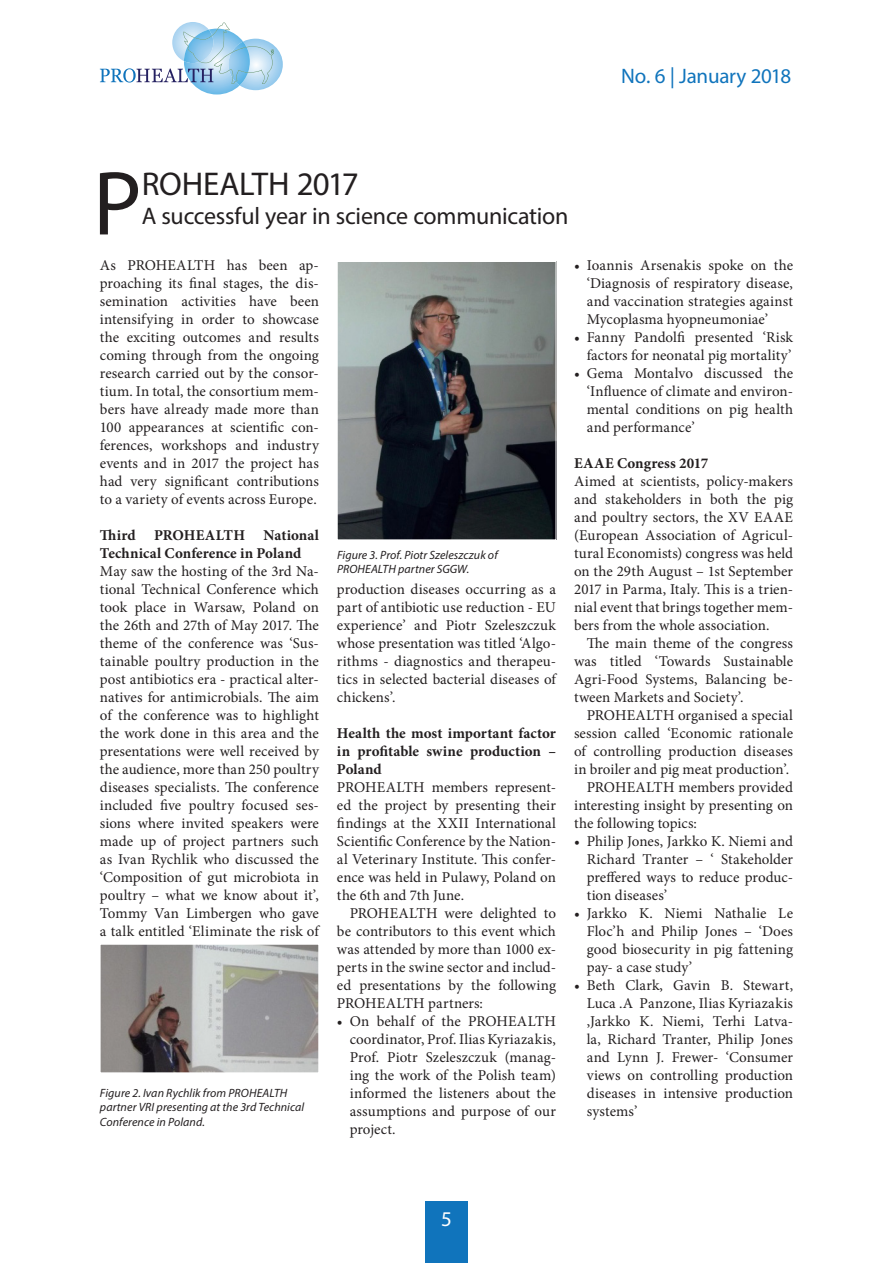
<style>
.page{position:relative;width:893px;height:1263px;background:#fff}
.page>*{position:absolute;margin:0;border:0;box-sizing:border-box;transform-origin:0 0}
.Heading_1{font:91.8px "Myriad Pro";color:#231f20}
.Heading_1-2{font:33px "Myriad Pro";letter-spacing:-.01em;color:#231f20}
.Heading_1-3{font:24px "Myriad Pro";letter-spacing:-.01em;color:#231f20}
.t1{font:21px "Myriad Pro";letter-spacing:-.01em;color:#1074bc}
.t2{font:21px "Myriad Pro";color:#fff}
.standard_text_2nd{font:15px/18px "Minion Pro";letter-spacing:.005em;color:#231f20;text-align:justify}
.standard_text_2nd-2{font:700 15px/18px "Minion Pro";color:#231f20}
.Caption_Image{font:italic 12px/14.4px "Myriad Pro";letter-spacing:.005em;color:#231f20}
.s1{font-family:"Frutiger LT";font-weight:300}
</style>
<div class="page">
<svg style="left:100px;top:22px;width:183px;height:72px"></svg>
<div style="left:425px;top:1202px;width:42px;height:61px;background:#1074bc"></div>
<img style="left:102px;top:946px;width:215px;height:125px">
<div style="left:100px;top:944px;width:219px;height:129px;border:1px solid #fff"></div>
<img style="left:339px;top:263px;width:215px;height:275px">
<div style="left:337px;top:261px;width:219px;height:279px;border:1px solid #fff"></div>
<h3 class="t1" style="left:621px;top:63px;width:171px">No. 6 <span class="s1">|</span> January 2018</h3>
<p class="Heading_1" style="left:93px;top:147px;width:50px">P</p>
<p class="Heading_1-2" style="left:142px;top:163px;width:218px">ROHEALTH 2017</p>
<p class="Heading_1-3" style="left:142px;top:201px;width:428px">A successful year in science communication</p>
<p class="standard_text_2nd" style="left:100px;top:256px;width:221px">As PROHEALTH has been ap&shy;proaching its final stages, the dis&shy;semination activities have been intensifying in order to showcase the exciting outcomes and results coming through from the ongoing research carried out by the consor&shy;tium. In total, the consortium mem&shy;bers have already made more than 100 appearances at scientific con&shy;ferences, workshops and industry events and in 2017 the project has had very significant contributions to a variety of events across Europe.</p>
<p class="standard_text_2nd-2" style="left:100px;top:526px;width:221px">Third PROHEALTH National<br>Technical Conference in Poland</p>
<p class="standard_text_2nd" style="left:100px;top:562px;width:221px">May saw the hosting of the 3rd Na&shy;tional Technical Conference which took place in Warsaw, Poland on the 26th and 27th of May 2017. The theme of the conference was ‘Sus&shy;tainable poultry production in the post antibiotics era - practical alter&shy;natives for antimicrobials. The aim of the conference was to highlight the work done in this area and the presentations were well received by the audience, more than 250 poultry diseases specialists. The conference included five poultry focused ses&shy;sions where invited speakers were made up of project partners such as Ivan Rychlik who discussed the ‘Composition of gut microbiota in poultry – what we know about it’, Tommy Van Limbergen who gave a talk entitled ‘Eliminate the risk of</p>
<p class="standard_text_2nd" style="left:587px;top:256px;width:208px;text-indent:-13px">• Ioannis Arsenakis spoke on the ‘Diagnosis of respiratory disease, and vaccination strategies against Mycoplasma hyopneumoniae’</p>
<p class="standard_text_2nd" style="left:574px;top:328px;width:221px;text-align:right">• Fanny Pandolfi presented ‘Risk factors for neonatal pig mortality’</p>
<p class="standard_text_2nd" style="left:587px;top:364px;width:208px;text-indent:-13px">• Gema Montalvo discussed the ‘Influence of climate and environ&shy;mental conditions on pig health and performance’</p>
<p class="standard_text_2nd-2" style="left:574px;top:454px;width:136px">EAAE Congress 2017</p>
<p class="standard_text_2nd" style="left:574px;top:472px;width:221px">Aimed at scientists, policy-makers and stakeholders in both the pig and poultry sectors, the XV EAAE (European Association of Agricul&shy;tural Economists) congress was held on the 29th August – 1st September 2017 in Parma, Italy. This is a trien&shy;nial event that brings together mem&shy;bers from the whole association.</p>
<p class="standard_text_2nd" style="left:574px;top:634px;width:221px;text-indent:13px">The main theme of the congress was titled ‘Towards Sustainable Agri-Food Systems, Balancing be&shy;tween Markets and Society’.</p>
<p class="standard_text_2nd" style="left:574px;top:706px;width:221px;text-indent:13px">PROHEALTH organised a special session called ‘Economic rationale of controlling production diseases in broiler and pig meat production’.</p>
<p class="standard_text_2nd" style="left:574px;top:778px;width:221px;text-indent:13px">PROHEALTH members provided interesting insight by presenting on the following topics:</p>
<p class="standard_text_2nd" style="left:587px;top:832px;width:208px;text-indent:-13px">• Philip Jones, Jarkko K. Niemi and Richard Tranter – ‘ Stakeholder preffered ways to reduce produc&shy;tion diseases’</p>
<p class="standard_text_2nd" style="left:587px;top:904px;width:208px;text-indent:-13px">• Jarkko K. Niemi Nathalie Le Floc’h and Philip Jones – ‘Does good biosecurity in pig fattening pay- a case study’</p>
<p class="standard_text_2nd" style="left:587px;top:976px;width:208px;text-indent:-13px">• Beth Clark, Gavin B. Stewart, Luca .A Panzone, Ilias Kyriazakis ,Jarkko K. Niemi, Terhi Latva&shy;la, Richard Tranter, Philip Jones and Lynn J. Frewer- ‘Consumer views on controlling production diseases in intensive production systems’</p>
<p class="Caption_Image" style="left:337px;top:547px;width:162px">Figure 3. Prof. Piotr Szeleszczuk of</p>
<p class="Caption_Image" style="left:337px;top:562px;width:134px">PROHEALTH partner SGGW.</p>
<p class="standard_text_2nd" style="left:337px;top:580px;width:221px">production diseases occurring as a part of antibiotic use reduction - EU experience’ and Piotr Szeleszczuk whose presentation was titled ‘Algo&shy;rithms - diagnostics and therapeu&shy;tics in selected bacterial diseases of chickens’.</p>
<p class="standard_text_2nd-2" style="left:337px;top:724px;width:221px;text-align:justify">Health the most important factor in profitable swine production – Poland</p>
<p class="standard_text_2nd" style="left:337px;top:778px;width:221px">PROHEALTH members represent&shy;ed the project by presenting their findings at the XXII International Scientific Conference by the Nation&shy;al Veterinary Institute. This confer&shy;ence was held in Pulawy, Poland on the 6th and 7th June.</p>
<p class="standard_text_2nd" style="left:337px;top:904px;width:221px;text-indent:13px">PROHEALTH were delighted to be contributors to this event which was attended by more than 1000 ex&shy;perts in the swine sector and includ&shy;ed presentations by the following PROHEALTH partners:</p>
<p class="standard_text_2nd" style="left:350px;top:1012px;width:208px;text-indent:-13px">• On behalf of the PROHEALTH coordinator, Prof. Ilias Kyriazakis, Prof. Piotr Szeleszczuk (manag&shy;ing the work of the Polish team) informed the listeners about the assumptions and purpose of our project.</p>
<p class="Caption_Image" style="left:100px;top:1085px;width:206px">Figure 2. Ivan Rychlik from PROHEALTH partner VRI presenting at the 3rd Technical<br>Conference in Poland.</p>
<h3 class="t2" style="left:441px;top:1206px;width:12px">5</h3>
</div>
